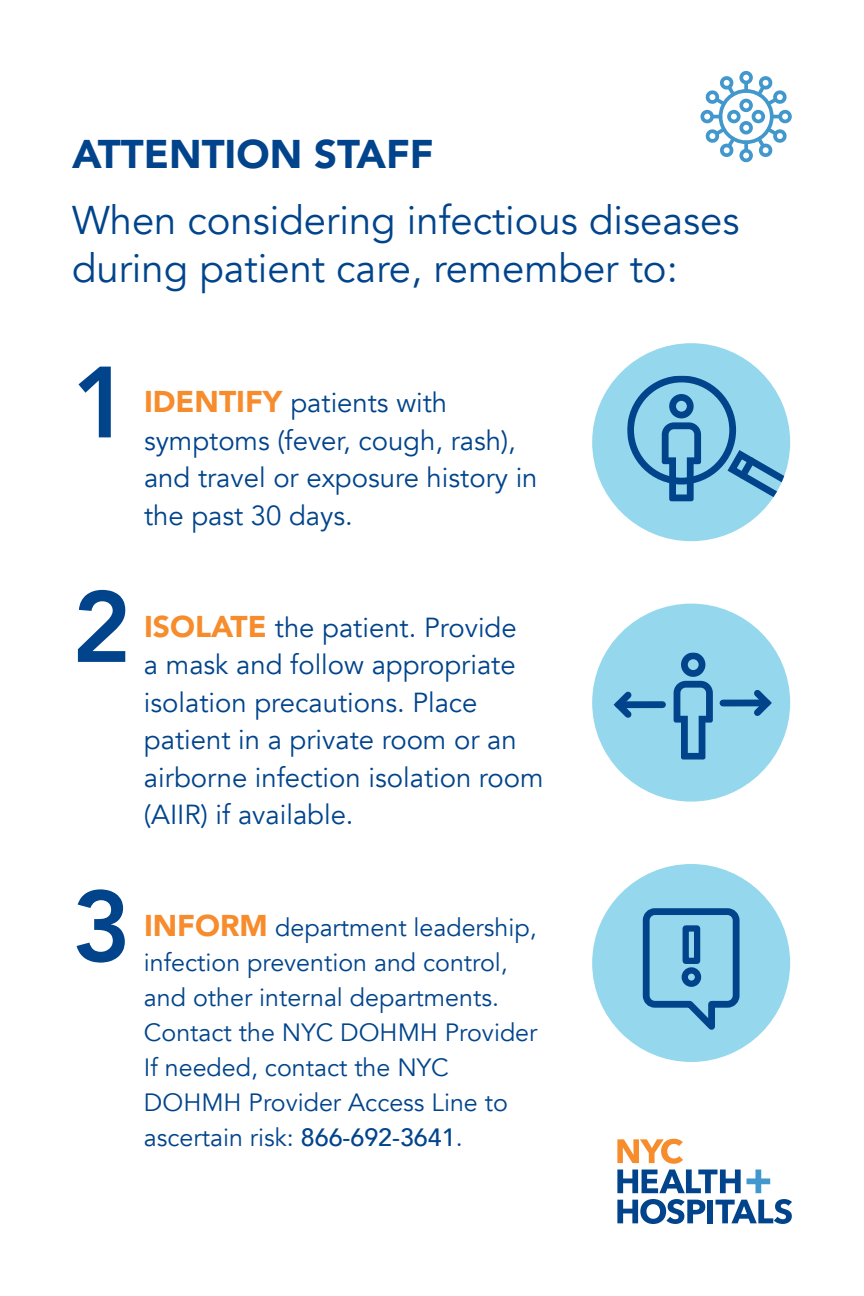
<style>
.page{position:relative;width:864px;height:1296px;background:#fff}
.page>*{position:absolute;margin:0;border:0;box-sizing:border-box;transform-origin:0 0}
.t1{font:800 100px "Avenir";color:#01448c}
.t2{font:40px/48px "Avenir";color:#01448c}
.t3{font:900 40px "Avenir";color:#01448c}
.t4{font:27.5px/37.5px "Avenir";color:#01448c}
.t5{font:25px/35px "Avenir";color:#01448c}
.s1{font-weight:900;font-size:30px;color:#f68c2c}
.s2{font-weight:500}
</style>
<div class="page">
<svg style="left:617px;top:1139px;width:66px;height:25px"></svg>
<svg style="left:617px;top:1170px;width:124px;height:23px"></svg>
<svg style="left:617px;top:1199px;width:88px;height:25px"></svg>
<div style="left:708px;top:1200px;width:5px;height:23px;background:#01448c"></div>
<svg style="left:716px;top:1199px;width:76px;height:25px"></svg>
<svg style="left:747px;top:1170px;width:23px;height:23px"></svg>
<div style="left:739px;top:71px;width:14px;height:13px;border:4px solid #4298cd;border-radius:50%"></div>
<svg style="left:744px;top:83px;width:4px;height:6px"></svg>
<div style="left:700px;top:110px;width:14px;height:13px;border:4px solid #4298cd;border-radius:50%"></div>
<svg style="left:703px;top:76px;width:36px;height:42px"></svg>
<svg style="left:705px;top:124px;width:33px;height:33px"></svg>
<div style="left:739px;top:149px;width:14px;height:13px;border:4px solid #4298cd;border-radius:50%"></div>
<svg style="left:744px;top:144px;width:4px;height:7px"></svg>
<svg style="left:754px;top:124px;width:33px;height:33px"></svg>
<div style="left:778px;top:110px;width:14px;height:13px;border:4px solid #4298cd;border-radius:50%"></div>
<svg style="left:753px;top:76px;width:38px;height:42px"></svg>
<div style="left:739px;top:99px;width:14px;height:13px;border:4px solid #4298cd;border-radius:50%"></div>
<div style="left:739px;top:121px;width:14px;height:13px;border:4px solid #4298cd;border-radius:50%"></div>
<div style="left:727px;top:110px;width:14px;height:13px;border:4px solid #4298cd;border-radius:50%"></div>
<div style="left:752px;top:110px;width:13px;height:13px;border:4px solid #4298cd;border-radius:50%"></div>
<div style="left:719px;top:89px;width:55px;height:55px;border:4px solid #4298cd;border-radius:50%"></div>
<div style="left:592px;top:343px;width:198px;height:198px;background:#95d8ed;border-radius:50%"></div>
<svg style="left:627px;top:376px;width:163px;height:132px"></svg>
<div style="left:592px;top:604px;width:198px;height:198px;background:#95d8ed;border-radius:50%"></div>
<svg style="left:674px;top:652px;width:39px;height:108px"></svg>
<svg style="left:613px;top:691px;width:25px;height:27px"></svg>
<div style="left:618px;top:701px;width:45px;height:7px;background:#01448c"></div>
<svg style="left:748px;top:690px;width:24px;height:26px"></svg>
<div style="left:723px;top:700px;width:44px;height:6px;background:#01448c"></div>
<div style="left:592px;top:864px;width:198px;height:198px;background:#95d8ed;border-radius:50%"></div>
<svg style="left:642px;top:908px;width:98px;height:122px"></svg>
<div style="left:683px;top:925px;width:17px;height:39px;border:6px solid #01448c"></div>
<div style="left:682px;top:967px;width:19px;height:20px;border:6px solid #01448c;border-radius:50%"></div>
<h2 class="t3" style="left:72px;top:128px;width:363px">ATTENTION STAFF</h2>
<h2 class="t2" style="left:72px;top:198px;width:669px">When considering infectious diseases during patient care, remember to:</h2>
<h1 class="t1" style="left:72px;top:337px;width:61px">1</h1>
<p class="t4" style="left:144px;top:385px;width:395px"><span class="s1">IDENTIFY</span> patients with symptoms (fever, cough, rash), and travel or exposure history in the past 30 days.</p>
<h1 class="t1" style="left:72px;top:562px;width:61px">2</h1>
<p class="t4" style="left:144px;top:609px;width:401px"><span class="s1">ISOLATE</span> the patient. Provide<br>a mask and follow appropriate isolation precautions. Place patient in a private room or an airborne infection isolation room (AIIR) if available.</p>
<h1 class="t1" style="left:72px;top:861px;width:61px">3</h1>
<p class="t5" style="left:144px;top:911px;width:395px"><span class="s1">INFORM</span> department leadership, infection prevention and control, and other internal departments.<br>Contact the NYC DOHMH Provider<br>If needed, contact the NYC<br>DOHMH Provider Access Line to ascertain risk: <span class="s2">866-692-3641</span>.</p>
</div>
